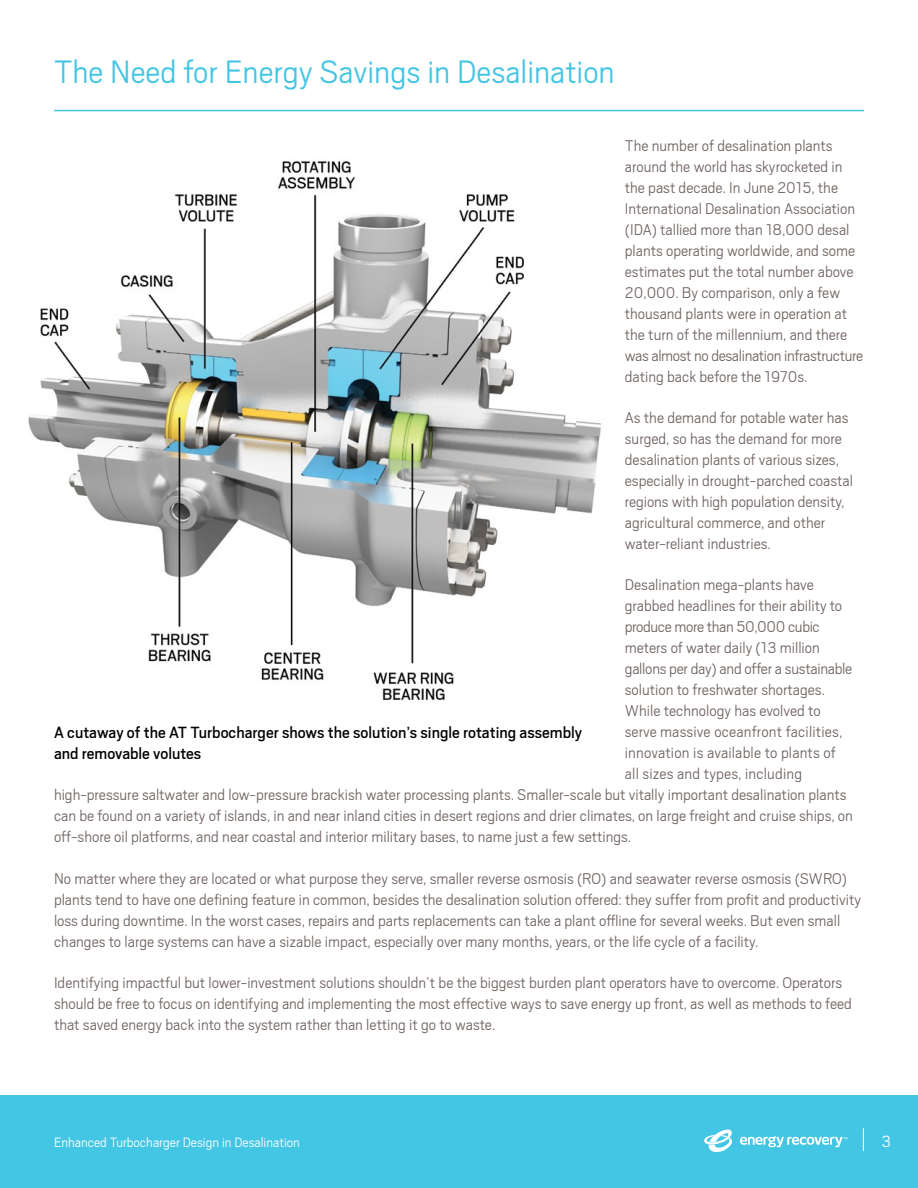
<style>
.page{position:relative;width:918px;height:1188px;background:#fff}
.page>*{position:absolute;margin:0;border:0;box-sizing:border-box;transform-origin:0 0}
.t1{font:300 36px "Scout";color:#43c5e4}
.t2{font:18px/21px "Scout";color:#000}
.t3{font:300 18px "Scout";color:#fff}
.t4{font:300 17.25px/21px "Scout";color:#716663}
.t5{font:300 17.25px "Scout";letter-spacing:-.02em;color:#716663}
.t6{font:300 15px "Scout";color:#fff}
</style>
<div class="page">
<div style="left:0;top:1095px;width:918px;height:93px;background:#43c5e4"></div>
<svg style="left:863px;top:1128px;width:1px;height:23px"></svg>
<svg style="left:704px;top:1129px;width:28px;height:23px"></svg>
<svg style="left:740px;top:1136px;width:107px;height:11px"></svg>
<hr style="left:54px;top:110px;width:810px;height:1px;background:#43c5e4">
<img style="left:28px;top:160px;width:574px;height:540px">
<h1 class="t1" style="left:54px;top:53px;width:562px">The Need for Energy Savings in Desalination</h1>
<p class="t4" style="left:625px;top:135px;width:240px">The number of desalination plants around the world has skyrocketed in the past decade. In June 2015, the International Desalination Association (IDA) tallied more than 18,000 desal plants operating worldwide, and some estimates put the total number above 20,000. By comparison, only a few thousand plants were in operation at the turn of the millennium, and there was almost no desalination infrastructure dating back before the 1970s.</p>
<p class="t4" style="left:625px;top:407px;width:230px">As the demand for potable water has surged, so has the demand for more desalination plants of various sizes, especially in drought-parched coastal regions with high population density, agricultural commerce, and other water-reliant industries.</p>
<p class="t4" style="left:625px;top:574px;width:191px">Desalination mega-plants have</p>
<p class="t4" style="left:625px;top:595px;width:219px">grabbed headlines for their ability to</p>
<p class="t5" style="left:625px;top:618px;width:197px">produce more than 50,000 cubic</p>
<p class="t4" style="left:625px;top:637px;width:197px">meters of water daily (13 million</p>
<p class="t4" style="left:625px;top:658px;width:229px">gallons per day) and offer a sustainable</p>
<p class="t4" style="left:625px;top:679px;width:202px">solution to freshwater shortages.</p>
<p class="t4" style="left:625px;top:700px;width:197px">While technology has evolved to</p>
<p class="t4" style="left:625px;top:721px;width:219px">serve massive oceanfront facilities,</p>
<p class="t4" style="left:625px;top:742px;width:213px">innovation is available to plants of</p>
<p class="t4" style="left:625px;top:763px;width:179px">all sizes and types, including</p>
<p class="t4" style="left:54px;top:784px;width:794px">high-pressure saltwater and low-pressure brackish water processing plants. Smaller-scale but vitally important desalination plants</p>
<p class="t4" style="left:54px;top:805px;width:800px">can be found on a variety of islands, in and near inland cities in desert regions and drier climates, on large freight and cruise ships, on</p>
<p class="t4" style="left:54px;top:826px;width:579px">off-shore oil platforms, and near coastal and interior military bases, to name just a few settings.</p>
<p class="t4" style="left:54px;top:868px;width:809px">No matter where they are located or what purpose they serve, smaller reverse osmosis (RO) and seawater reverse osmosis (SWRO) plants tend to have one defining feature in common, besides the desalination solution offered: they suffer from profit and productivity loss during downtime. In the worst cases, repairs and parts replacements can take a plant offline for several weeks. But even small changes to large systems can have a sizable impact, especially over many months, years, or the life cycle of a facility.</p>
<p class="t4" style="left:54px;top:972px;width:800px">Identifying impactful but lower-investment solutions shouldn’t be the biggest burden plant operators have to overcome. Operators should be free to focus on identifying and implementing the most effective ways to save energy up front, as well as methods to feed that saved energy back into the system rather than letting it go to waste.</p>
<p class="t2" style="left:54px;top:722px;width:530px">A cutaway of the AT Turbocharger shows the solution’s single rotating assembly and removable volutes</p>
<p class="t6" style="left:54px;top:1135px;width:248px">Enhanced Turbocharger Design in Desalination</p>
<p class="t3" style="left:882px;top:1132px;width:11px">3</p>
</div>
